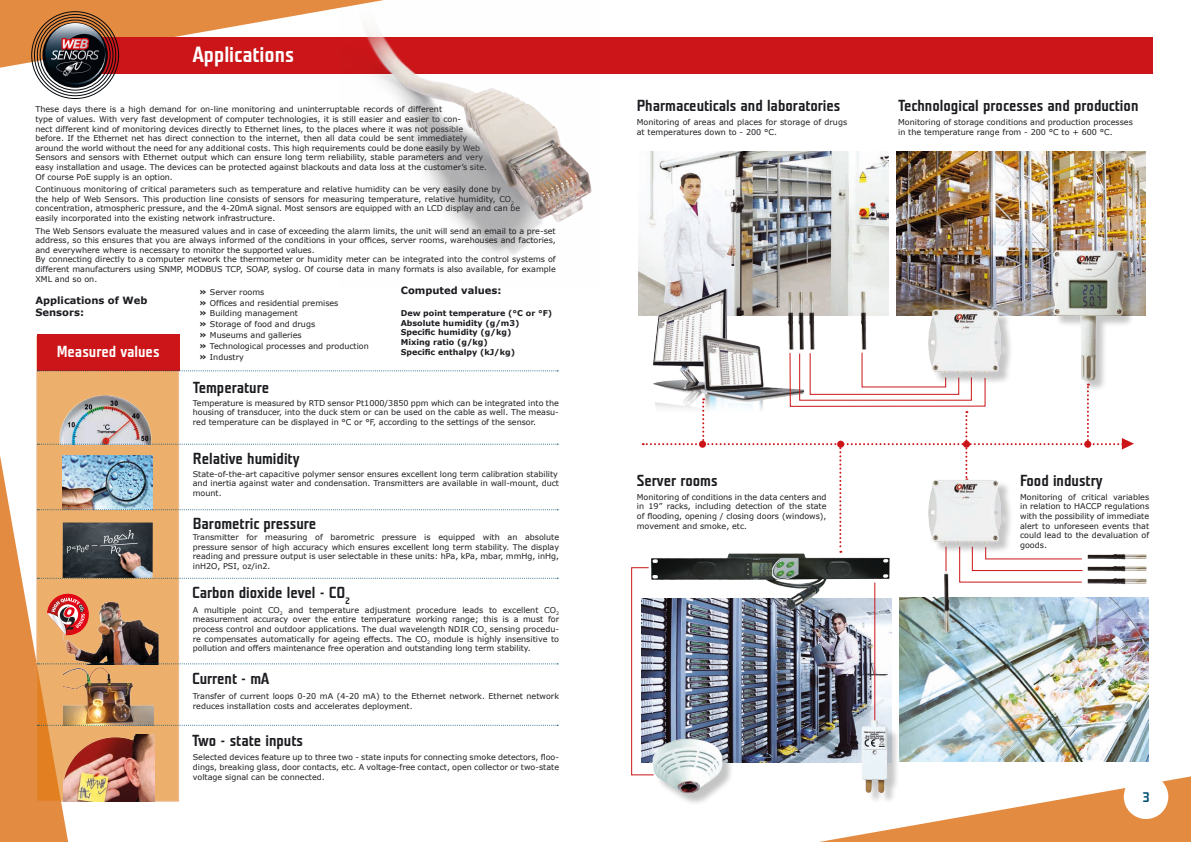
<style>
.page{position:relative;width:1191px;height:842px;background:#fff}
.page>*{position:absolute;margin:0;border:0;box-sizing:border-box;transform-origin:0 0}
.t1{font:700 22px "Teuton Mager";color:#fff}
.t2{font:700 16px "Teuton Mager";color:#1c1d21}
.t3{font:700 16px "Teuton Mager";color:#fff}
.t4{font:700 14px "Teuton Mager";color:#005071}
.t5{font:700 10px/12px "Verdana";color:#1c1d21}
.t6{font:8px/9.6px "Verdana";color:#1c1d21}
.t7{font:700 8px/9.6px "Verdana";color:#1c1d21}
.s1{font-weight:700;font-size:9px}
</style>
<div class="page">
<svg style="left:0;top:0;width:339px;height:99px"></svg>
<img style="left:339px;top:0;width:260px;height:255px">
<div style="left:37px;top:336px;width:142px;height:465px;background:#edaf6c;border:1px solid #e48b42"></div>
<div style="left:37px;top:334px;width:142px;height:37px;background:#cb1518"></div>
<svg style="left:37px;top:370px;width:521px;height:1px"></svg>
<img style="left:56px;top:395px;width:101px;height:49px">
<svg style="left:37px;top:444px;width:521px;height:1px"></svg>
<svg style="left:0;top:455px;width:558px;height:387px"></svg>
<img style="left:63px;top:735px;width:91px;height:66px">
<div style="left:586px;top:38px;width:566px;height:36px;background:#cb1518"></div>
<img style="left:639px;top:151px;width:249px;height:165px">
<img style="left:896px;top:151px;width:249px;height:165px">
<div style="left:1054px;top:253px;width:82px;height:139px;background:#1c1d21;opacity:.25"></div>
<img style="left:1052px;top:251px;width:72px;height:101px">
<img style="left:808px;top:289px;width:8px;height:61px">
<img style="left:857px;top:289px;width:10px;height:61px">
<img style="left:643px;top:283px;width:165px;height:69px">
<img style="left:631px;top:352px;width:560px;height:490px">
<hr style="left:874px;top:583px;width:1px;height:137px;background:#cb1518">
<div style="left:930px;top:481px;width:83px;height:73px;background:#1c1d21;opacity:.25"></div>
<img style="left:928px;top:479px;width:73px;height:63px">
<div style="left:930px;top:312px;width:83px;height:73px;background:#1c1d21;opacity:.25"></div>
<img style="left:928px;top:310px;width:73px;height:63px">
<div style="left:963px;top:441px;width:7px;height:7px;background:#cb1518;border-radius:50%"></div>
<div style="left:837px;top:441px;width:7px;height:7px;background:#cb1518;border-radius:50%"></div>
<div style="left:1084px;top:441px;width:7px;height:7px;background:#cb1518;border-radius:50%"></div>
<div style="left:699px;top:441px;width:7px;height:7px;background:#cb1518;border-radius:50%"></div>
<h1 class="t1" style="left:193px;top:44px;width:103px">Applications</h1>
<p class="t6" style="left:35px;top:105px;width:453px">These days there is a high demand for on-line monitoring and uninterruptable records of different<br>type of values. With very fast development of computer technologies, it is still easier and easier to con-<br>nect different kind of monitoring devices directly to Ethernet lines, to the places where it was not possible before. If the Ethernet net has direct connection to the internet, then all data could be sent immediately around the world without the need for any additional costs. This high requirements could be done easily by Web Sensors and sensors with Ethernet output which can ensure long term reliability, stable parameters and very easy installation and usage. The devices can be protected against blackouts and data loss at the customer’s site.<br>Of course PoE supply is an option.</p>
<p class="t6" style="left:35px;top:184px;width:486px">Continuous monitoring of critical parameters such as temperature and relative humidity can be very easily done by<br>the help of Web Sensors. This production line consists of sensors for measuring temperature, relative humidity, CO<sub>2 </sub>concentration, atmospheric pressure, and the 4-20mA signal. Most sensors are equipped with an LCD display and can be easily incorporated into the existing network infrastructure.</p>
<p class="t6" style="left:35px;top:226px;width:522px">The Web Sensors evaluate the measured values and in case of exceeding the alarm limits, the unit will send an email to a pre-set address, so this ensures that you are always informed of the conditions in your offices, server rooms, warehouses and factories, and everywhere where is necessary to monitor the supported values.<br>By connecting directly to a computer network the thermometer or humidity meter can be integrated into the control systems of different manufacturers using SNMP, MODBUS TCP, SOAP, syslog. Of course data in many formats is also available, for example XML and so on.</p>
<p class="t5" style="left:35px;top:294px;width:113px">Applications of Web<br>Sensors:</p>
<h2 class="t3" style="left:57px;top:343px;width:104px">Measured values</h2>
<p class="t6" style="left:199px;top:286px;width:171px;line-height:10.8px"><span class="s1">»</span> Server rooms<br><span class="s1">»</span> Offices and residential premises<br><span class="s1">»</span> Building management<br><span class="s1">»</span> Storage of food and drugs<br><span class="s1">»</span> Museums and galleries<br><span class="s1">»</span> Technological processes and production <span class="s1">»</span> Industry</p>
<p class="t5" style="left:401px;top:284px;width:102px">Computed values:</p>
<p class="t7" style="left:401px;top:308px;width:153px">Dew point temperature (°C or °F)<br>Absolute humidity (g/m3)<br>Specific humidity (g/kg)<br>Mixing ratio (g/kg)<br>Specific enthalpy (kJ/kg)</p>
<h2 class="t2" style="left:193px;top:379px;width:78px">Temperature</h2>
<p class="t6" style="left:193px;top:398px;width:367px;text-align:justify">Temperature is measured by RTD sensor Pt1000/3850 ppm which can be integrated into the housing of transducer, into the duck stem or can be used on the cable as well. The measu&shy;red temperature can be displayed in °C or °F, according to the settings of the sensor.</p>
<h2 class="t2" style="left:193px;top:450px;width:108px">Relative humidity</h2>
<p class="t6" style="left:193px;top:469px;width:368px">State-of-the-art capacitive polymer sensor ensures excellent long term calibration stability and inertia against water and condensation. Transmitters are available in wall-mount, duct mount.</p>
<h2 class="t2" style="left:193px;top:515px;width:125px">Barometric pressure</h2>
<p class="t6" style="left:193px;top:532px;width:368px;text-align:justify">Transmitter for measuring of barometric pressure is equipped with an absolute pressure sensor of high accuracy which ensures excellent long term stability. The display reading and pressure output is user selectable in these units: hPa, kPa, mbar, mmHg, inHg, inH2O, PSI, oz/in2.</p>
<h2 class="t2" style="left:192px;top:585px;width:159px">Carbon dioxide level - CO<sub>2</sub></h2>
<p class="t6" style="left:193px;top:605px;width:368px;text-align:justify">A multiple point CO<sub>2</sub> and temperature adjustment procedure leads to excellent CO<sub>2 </sub>measurement accuracy over the entire temperature working range; this is a must for process control and outdoor applications. The dual wavelength NDIR CO<sub>2</sub> sensing procedu&shy;re compensates automatically for ageing effects. The CO<sub>2</sub> module is highly insensitive to pollution and offers maintenance free operation and outstanding long term stability.</p>
<h2 class="t2" style="left:192px;top:670px;width:78px">Current - mA</h2>
<p class="t6" style="left:193px;top:691px;width:368px">Transfer of current loops 0-20 mA (4-20 mA) to the Ethernet network. Ethernet network reduces installation costs and accelerates deployment.</p>
<h2 class="t2" style="left:192px;top:732px;width:112px">Two - state inputs</h2>
<p class="t6" style="left:193px;top:753px;width:368px;text-align:justify">Selected devices feature up to three two - state inputs for connecting smoke detectors, floo&shy;dings, breaking glass, door contacts, etc. A voltage-free contact, open collector or two-state voltage signal can be connected.</p>
<h2 class="t2" style="left:637px;top:98px;width:205px">Pharmaceuticals and laboratories</h2>
<h2 class="t2" style="left:898px;top:98px;width:242px">Technological processes and production</h2>
<p class="t6" style="left:637px;top:117px;width:212px">Monitoring of areas and places for storage of drugs at temperatures down to - 200 °C.</p>
<p class="t6" style="left:898px;top:117px;width:236px">Monitoring of storage conditions and production processes in the temperature range from - 200 °C to + 600 °C.</p>
<h2 class="t2" style="left:637px;top:473px;width:82px">Server rooms</h2>
<h2 class="t2" style="left:1020px;top:473px;width:84px">Food industry</h2>
<p class="t6" style="left:637px;top:492px;width:191px;text-align:justify">Monitoring of conditions in the data centers and in 19” racks, including detection of the state of flooding, opening / closing doors (windows), movement and smoke, etc.</p>
<p class="t6" style="left:1020px;top:492px;width:130px;text-align:justify">Monitoring of critical variables in relation to HACCP regulations with the possibility of immediate alert to unforeseen events that could lead to the devaluation of goods.</p>
<h3 class="t4" style="left:1142px;top:790px;width:9px">3</h3>
</div>
